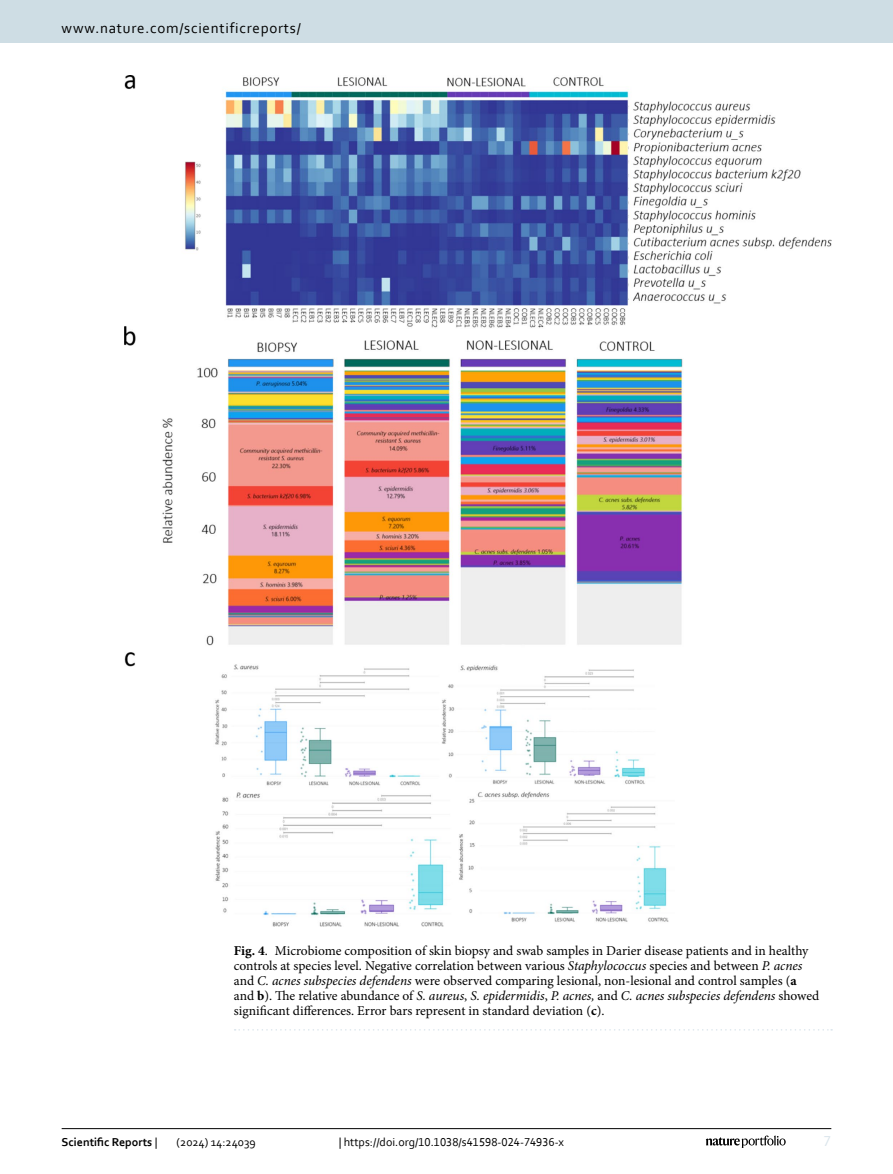
<style>
.page{position:relative;width:893px;height:1174px;background:#fff}
.page>*{position:absolute;margin:0;border:0;box-sizing:border-box;transform-origin:0 0}
.t1{font:15px "Corbel";letter-spacing:.05em;color:#000}
.t2{font:15px "Corbel";color:#d9e4eb}
.Figure_Caption{font:13.5px/15px "Minion Pro";color:#000}
.t3{font:12px "Corbel";color:#000}
.t4{font:700 12px "Corbel";color:#000}
.s1{font-weight:700}
.s2{font-style:italic}
.s3{font-weight:400}
</style>
<div class="page">
<img style="left:124px;top:76px;width:707px;height:850px">
<svg style="left:235px;top:1029px;width:597px;height:1px"></svg>
<hr style="left:62px;top:1128px;width:769px;height:1px;background:#000">
<svg style="left:706px;top:1135px;width:80px;height:12px"></svg>
<div style="left:0;top:0;width:893px;height:43px;background:#cedde4"></div>
<p class="t1" style="left:62px;top:18px;width:241px">www.nature.com/scientificreports/</p>
<p class="Figure_Caption" style="left:234px;top:942px;width:587px"><span class="s1">Fig. 4</span>. Microbiome composition of skin biopsy and swab samples in Darier disease patients and in healthy controls at species level. Negative correlation between various <span class="s2">Staphylococcus</span> species and between <span class="s2">P. acnes </span>and <span class="s2">C. acnes subspecies defendens</span> were observed comparing lesional, non-lesional and control samples (<span class="s1">a </span>and <span class="s1">b</span>). The relative abundance of <span class="s2">S. aureus</span>, <span class="s2">S. epidermidis</span>, <span class="s2">P. acnes,</span> and <span class="s2">C. acnes subspecies defendens</span> showed significant differences. Error bars represent in standard deviation (<span class="s1">c</span>).</p>
<p class="t4" style="left:62px;top:1134px;width:97px">Scientific Reports <span class="s3">|</span></p>
<p class="t3" style="left:177px;top:1134px;width:81px">(2024) 14:24039</p>
<p class="t3" style="left:339px;top:1134px;width:227px">| https://doi.org/10.1038/s41598-024-74936-x</p>
<p class="t2" style="left:824px;top:1132px;width:9px">7</p>
</div>
